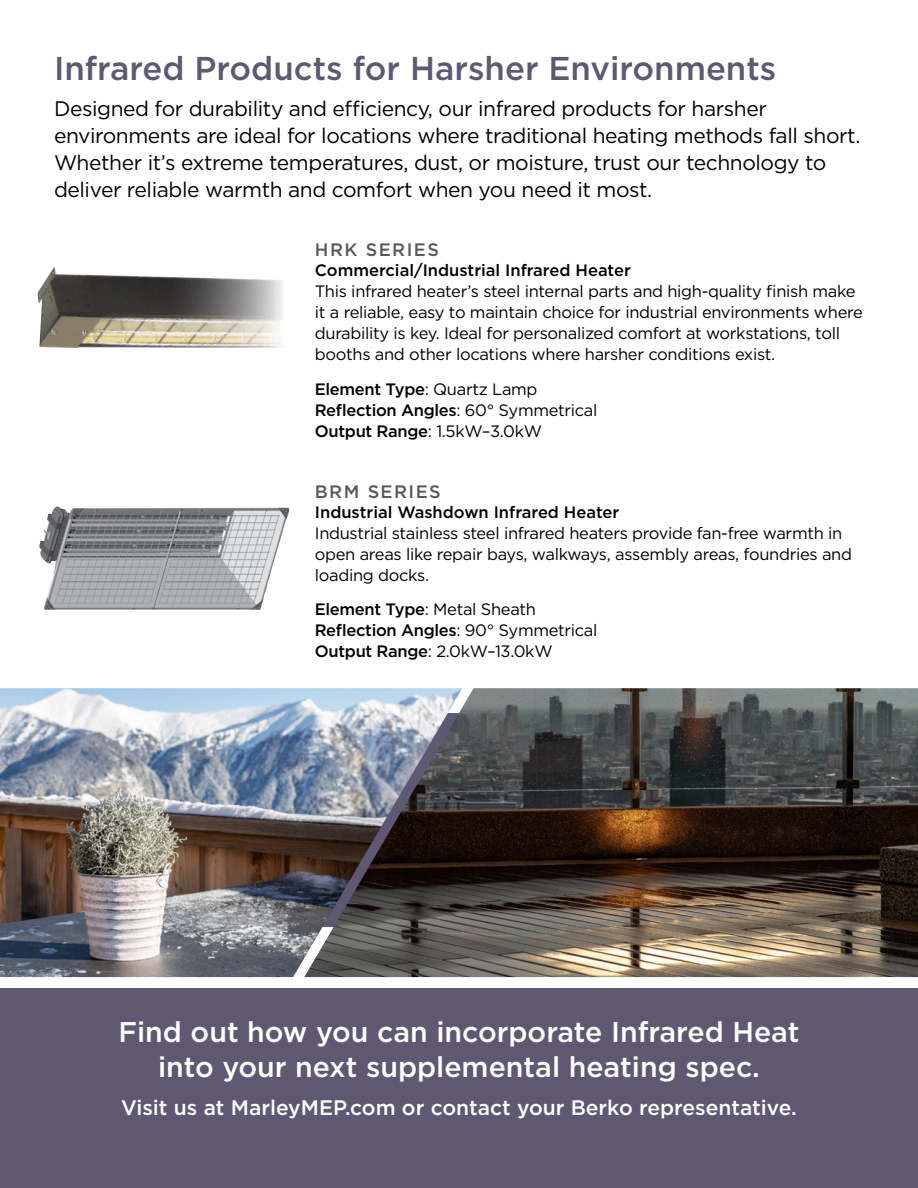
<style>
.page{position:relative;width:918px;height:1188px;background:#fff}
.page>*{position:absolute;margin:0;border:0;box-sizing:border-box;transform-origin:0 0}
.t1{font:500 33px "Gotham";color:#5f5872}
.t2{font:500 28.5px/34.2px "Gotham";color:#fff;text-align:center}
.t3{font:21px/27px "Gotham";letter-spacing:-.02em;color:#000}
.t4{font:500 21px "Gotham";color:#fff}
.t5{font:500 18px "Gotham";letter-spacing:.08em;color:#58595b}
.t6{font:16.5px/21px "Gotham";letter-spacing:-.02em;color:#000}
.t7{font:500 16.5px/21px "Gotham";letter-spacing:-.02em;color:#000}
.t8{font:500 16.5px "Gotham";color:#000}
.s1{font-weight:400}
.s2{font-weight:500}
</style>
<div class="page">
<img style="left:38px;top:267px;width:245px;height:81px">
<img style="left:39px;top:506px;width:250px;height:104px">
<div style="left:0;top:989px;width:918px;height:199px;background:#5f5872"></div>
<img style="left:0;top:688px;width:304px;height:289px">
<img style="left:304px;top:688px;width:614px;height:289px">
<h1 class="t1" style="left:54px;top:47px;width:724px">Infrared Products for Harsher Environments</h1>
<p class="t3" style="left:54px;top:95px;width:808px">Designed for durability and efficiency, our infrared products for harsher environments are ideal for locations where traditional heating methods fall short.<br>Whether it’s extreme temperatures, dust, or moisture, trust our technology to deliver reliable warmth and comfort when you need it most.</p>
<p class="t5" style="left:315px;top:238px;width:126px">HRK SERIES</p>
<p class="t8" style="left:315px;top:259px;width:318px">Commercial/Industrial Infrared Heater</p>
<p class="t6" style="left:315px;top:280px;width:549px">This infrared heater’s steel internal parts and high-quality finish make it a reliable, easy to maintain choice for industrial environments where durability is key. Ideal for personalized comfort at workstations, toll booths and other locations where harsher conditions exist.</p>
<p class="t7" style="left:315px;top:378px;width:284px">Element Type<span class="s1">: Quartz Lamp<br></span>Reflection Angles<span class="s1">: 60° Symmetrical<br></span>Output Range<span class="s1">: 1.5kW–3.0kW</span></p>
<p class="t5" style="left:315px;top:480px;width:127px">BRM SERIES</p>
<p class="t8" style="left:315px;top:501px;width:306px">Industrial Washdown Infrared Heater</p>
<p class="t6" style="left:315px;top:522px;width:539px">Industrial stainless steel infrared heaters provide fan-free warmth in open areas like repair bays, walkways, assembly areas, foundries and loading docks.</p>
<p class="t6" style="left:315px;top:598px;width:284px"><span class="s2">Element Type</span>: Metal Sheath<br><span class="s2">Reflection Angles</span>: 90° Symmetrical<br><span class="s2">Output Range</span>: 2.0kW–13.0kW</p>
<h2 class="t2" style="left:118px;top:1015px;width:683px">Find out how you can incorporate Infrared Heat into your next supplemental heating spec.</h2>
<p class="t4" style="left:121px;top:1094px;width:677px">Visit us at MarleyMEP.com or contact your Berko representative.</p>
</div>
